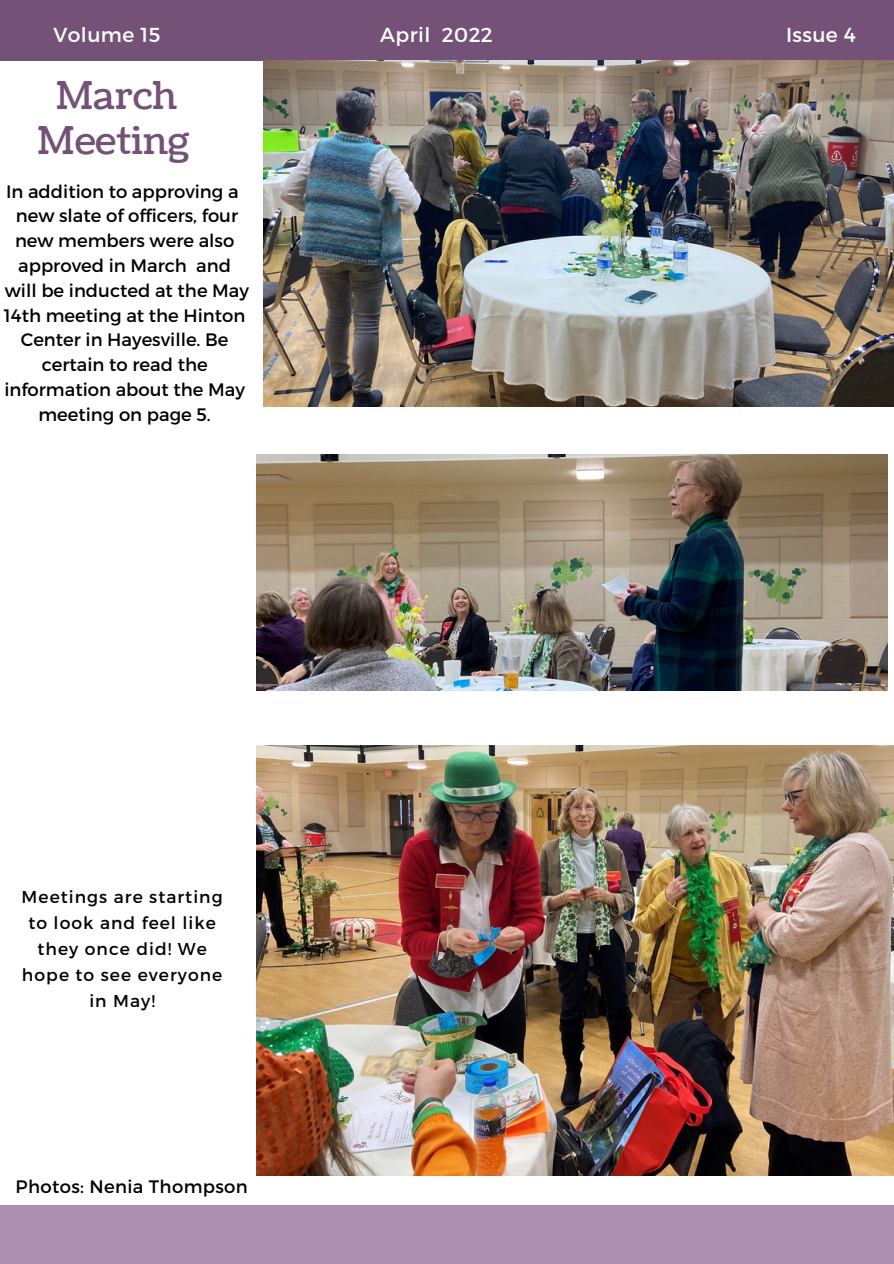
<style>
.page{position:relative;width:894px;height:1264px;background:#fff}
.page>*{position:absolute;margin:0;border:0;box-sizing:border-box;transform-origin:0 0}
.t1{font:38.1px "Coustard";color:#745278}
.t2{font:20.25px "Montserrat";letter-spacing:.02em;color:#fff}
.t3{font:18px/24.8px "Montserrat";color:#000;text-align:center}
.t4{font:18px "Montserrat";letter-spacing:.02em;color:#000}
.t5{font:17.1px/26px "Montserrat";letter-spacing:.06em;color:#000;text-align:center}
</style>
<div class="page">
<div style="left:0;top:1205px;width:893px;height:58px;background:#ae90b2"></div>
<div style="left:0;top:0;width:893px;height:61px;background:#745278"></div>
<img style="left:263px;top:60px;width:630px;height:346px">
<img style="left:256px;top:454px;width:631px;height:236px">
<img style="left:256px;top:745px;width:637px;height:430px">
<p class="t2" style="left:53px;top:21px;width:108px">Volume 15</p>
<p class="t2" style="left:380px;top:21px;width:114px">April 2022</p>
<p class="t2" style="left:785px;top:21px;width:72px">Issue 4</p>
<p class="t1" style="left:56px;top:70px;width:123px">March</p>
<p class="t1" style="left:37px;top:115px;width:154px">Meeting</p>
<p class="t3" style="left:6px;top:178px;width:234px">In addition to approving a new slate of officers, four new members were also approved in March and</p>
<p class="t3" style="left:4px;top:277px;width:247px">will be inducted at the May<br>14th meeting at the Hinton<br>Center in Hayesville. Be certain to read the information about the May meeting on page 5.</p>
<p class="t5" style="left:22px;top:883px;width:202px">Meetings are starting to look and feel like they once did! We hope to see everyone in May!</p>
<p class="t4" style="left:16px;top:1174px;width:234px">Photos: Nenia Thompson</p>
</div>
